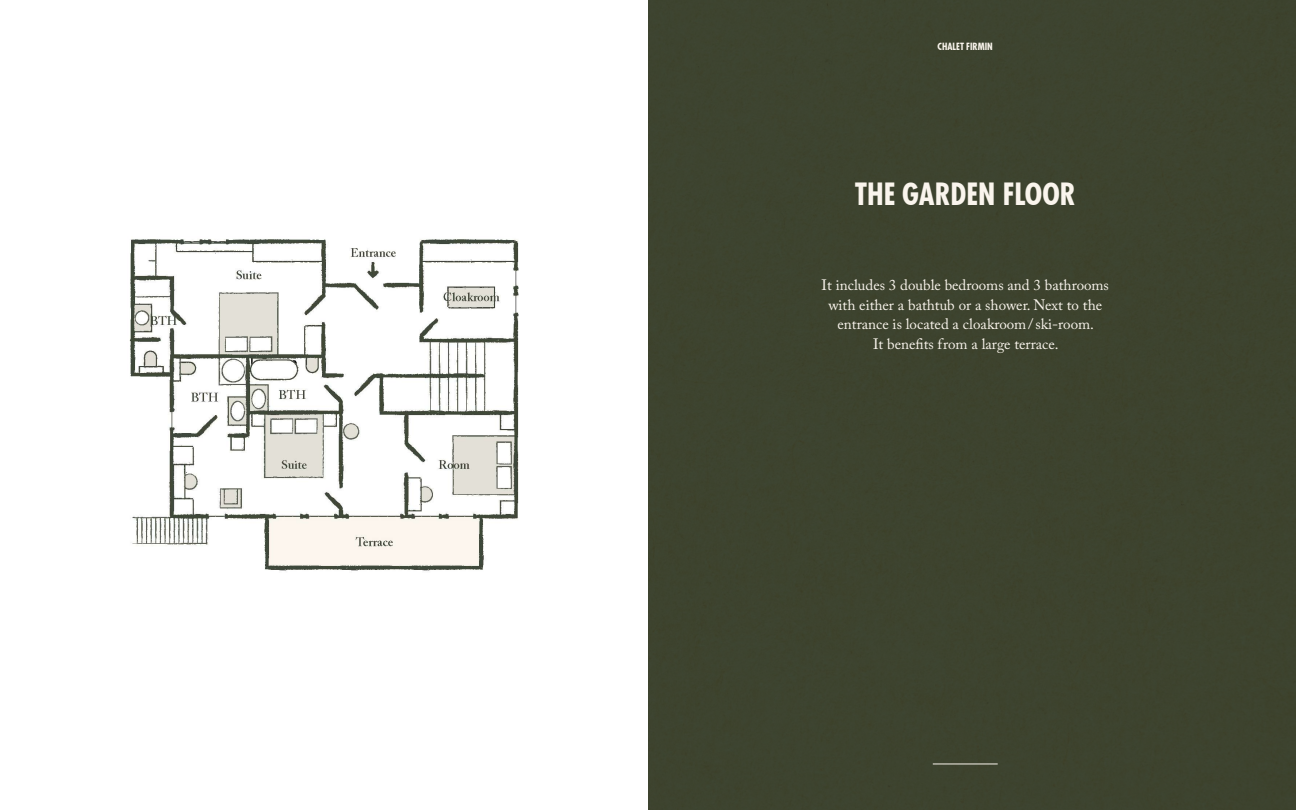
<style>
.page{position:relative;width:1296px;height:810px;background:#fff}
.page>*{position:absolute;margin:0;border:0;box-sizing:border-box;transform-origin:0 0}
.t1{font:700 condensed 30px "Futura LT Pro";color:#faf5ed}
.t2{font:15px/19.5px "Adobe Caslon Pro";color:#faf5ed;text-align:center}
.t3{font:700 condensed 9.75px "Futura LT Pro";color:#faf5ed}
</style>
<div class="page">
<div style="left:648px;top:0;width:648px;height:810px;background:#3d432e"></div>
<img style="left:129px;top:239px;width:390px;height:332px">
<hr style="left:933px;top:764px;width:65px;height:1px;background:#faf5ed">
<p class="t3" style="left:938px;top:40px;width:57px">CHALET FIRMIN</p>
<h1 class="t1" style="left:855px;top:174px;width:223px">THE GARDEN FLOOR</h1>
<p class="t2" style="left:822px;top:275px;width:289px">It includes 3 double bedrooms and 3 bathrooms with either a bathtub or a shower. Next to the entrance is located a cloakroom/ski-room.<br>It benefits from a large terrace.</p>
</div>
